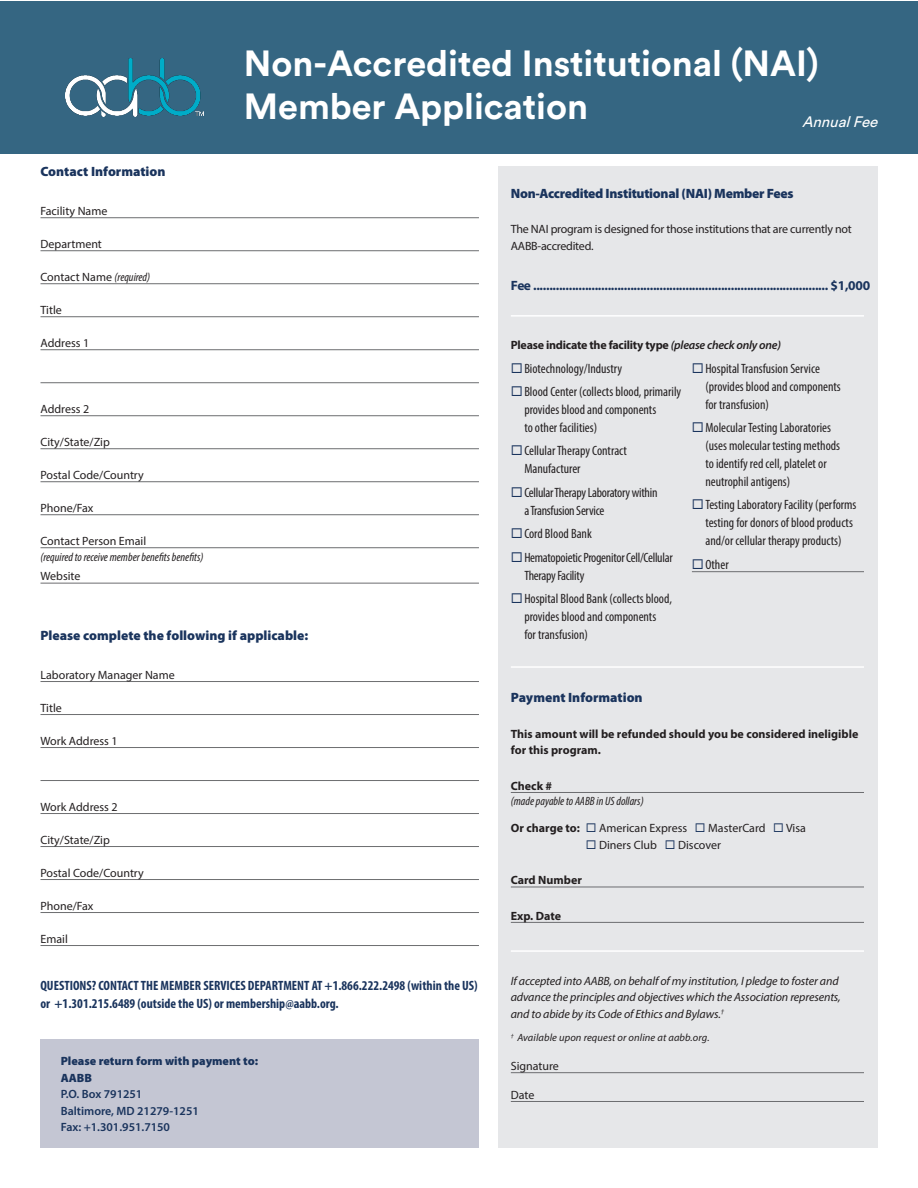
<style>
.page{position:relative;width:918px;height:1188px;background:#fff}
.page>*{position:absolute;margin:0;border:0;box-sizing:border-box;transform-origin:0 0}
.t1{font:700 36px/42.8px "Circular Std";color:#fff}
.t2{font:italic 15px "Circular Std Book";color:#fff}
.t3{font:condensed 13.5px/18px "Myriad Pro";color:#231f20}
.t4{font:700 condensed 13.5px/18px "Myriad Pro";color:#1a345d}
.t5{font:condensed 13.5px/18px "Myriad Pro";letter-spacing:-.02em;color:#231f20}
.t6{font:700 13.5px "Myriad Pro";letter-spacing:-.035em;color:#1a345d}
.t7{font:900 13.5px "Myriad Pro";color:#1a345d}
.t8{font:900 13.5px "Myriad Pro";letter-spacing:-.02em;color:#1a345d}
.t9{font:12px "Myriad Pro";color:#231f20}
.t10{font:italic 12px/16.5px "Myriad Pro";letter-spacing:-.01em;color:#231f20}
.t11{font:700 12px/16.5px "Myriad Pro";color:#231f20}
.t12{font:12px/16.5px "Myriad Pro";letter-spacing:-.02em;color:#231f20}
.t13{font:italic condensed 12px "Myriad Pro";color:#231f20}
.t14{font:600 12px/16.5px "Myriad Pro";color:#1a345d}
.t15{font:700 12px "Myriad Pro";letter-spacing:-.02em;color:#231f20}
.t16{font:900 12px/16.5px "Myriad Pro";color:#1a345d}
.t17{font:italic 10.5px "Myriad Pro";letter-spacing:.01em;color:#231f20}
.s1{font-style:italic;font-stretch:condensed}
.s2{font-weight:600;font-style:italic}
.s3{color:#1a345d}
.s4{font-weight:700}
</style>
<div class="page">
<div style="left:0;top:2px;width:918px;height:152px;background:#356682"></div>
<div style="left:40px;top:1039px;width:439px;height:109px;background:#c4c6d3"></div>
<div style="left:498px;top:166px;width:380px;height:982px;background:#e6e7e9"></div>
<hr style="left:40px;top:217px;width:439px;height:1px;background:#6c6d70">
<hr style="left:40px;top:250px;width:439px;height:1px;background:#6c6d70">
<hr style="left:40px;top:283px;width:439px;height:1px;background:#6c6d70">
<hr style="left:40px;top:316px;width:439px;height:1px;background:#6c6d70">
<hr style="left:40px;top:349px;width:439px;height:1px;background:#6c6d70">
<hr style="left:40px;top:382px;width:439px;height:1px;background:#6c6d70">
<hr style="left:40px;top:415px;width:439px;height:1px;background:#6c6d70">
<hr style="left:40px;top:448px;width:439px;height:1px;background:#6c6d70">
<hr style="left:40px;top:481px;width:439px;height:1px;background:#6c6d70">
<hr style="left:40px;top:514px;width:439px;height:1px;background:#6c6d70">
<hr style="left:40px;top:547px;width:439px;height:1px;background:#6c6d70">
<hr style="left:40px;top:583px;width:439px;height:1px;background:#6c6d70">
<hr style="left:40px;top:681px;width:439px;height:1px;background:#6c6d70">
<hr style="left:40px;top:714px;width:439px;height:1px;background:#6c6d70">
<hr style="left:40px;top:747px;width:439px;height:1px;background:#6c6d70">
<hr style="left:40px;top:780px;width:439px;height:1px;background:#6c6d70">
<hr style="left:40px;top:813px;width:439px;height:1px;background:#6c6d70">
<hr style="left:40px;top:846px;width:439px;height:1px;background:#6c6d70">
<hr style="left:40px;top:879px;width:439px;height:1px;background:#6c6d70">
<hr style="left:40px;top:912px;width:439px;height:1px;background:#6c6d70">
<hr style="left:40px;top:945px;width:439px;height:1px;background:#6c6d70">
<hr style="left:692px;top:571px;width:172px;height:1px;background:#6c6d70">
<hr style="left:511px;top:792px;width:353px;height:1px;background:#6c6d70">
<hr style="left:511px;top:887px;width:353px;height:1px;background:#6c6d70">
<hr style="left:511px;top:922px;width:353px;height:1px;background:#6c6d70">
<hr style="left:511px;top:1072px;width:353px;height:1px;background:#6c6d70">
<hr style="left:511px;top:1101px;width:353px;height:1px;background:#6c6d70">
<hr style="left:511px;top:315px;width:353px;height:2px;background:#fff">
<hr style="left:511px;top:666px;width:353px;height:2px;background:#fff">
<hr style="left:511px;top:950px;width:353px;height:2px;background:#fff">
<img style="left:66px;top:58px;width:137px;height:59px">
<h1 class="t1" style="left:244px;top:41px;width:576px">Non-Accredited Institutional (NAI)<br>Member Application</h1>
<p class="t2" style="left:802px;top:113px;width:81px">AnnualFee</p>
<p class="t7" style="left:40px;top:163px;width:127px">Contact Information</p>
<p class="t9" style="left:40px;top:203px;width:68px">Facility Name</p>
<p class="t9" style="left:40px;top:236px;width:63px">Department</p>
<p class="t9" style="left:40px;top:269px;width:111px">Contact Name <span class="s1">(required)</span></p>
<p class="t9" style="left:40px;top:302px;width:23px">Title</p>
<p class="t9" style="left:40px;top:335px;width:50px">Address 1</p>
<p class="t9" style="left:40px;top:401px;width:50px">Address 2</p>
<p class="t9" style="left:40px;top:434px;width:71px">City/State/Zip</p>
<p class="t9" style="left:40px;top:467px;width:105px">Postal Code/Country</p>
<p class="t9" style="left:40px;top:500px;width:55px">Phone/Fax</p>
<p class="t9" style="left:40px;top:533px;width:107px">Contact Person Email</p>
<p class="t13" style="left:40px;top:550px;width:164px">(required to receive member benefits benefits)</p>
<p class="t9" style="left:40px;top:569px;width:42px">Website</p>
<p class="t7" style="left:40px;top:627px;width:269px">Please complete the following if applicable:</p>
<p class="t9" style="left:40px;top:667px;width:136px">Laboratory Manager Name</p>
<p class="t9" style="left:40px;top:700px;width:23px">Title</p>
<p class="t9" style="left:40px;top:733px;width:79px">Work Address 1</p>
<p class="t9" style="left:40px;top:799px;width:79px">Work Address 2</p>
<p class="t9" style="left:40px;top:832px;width:71px">City/State/Zip</p>
<p class="t9" style="left:40px;top:865px;width:105px">Postal Code/Country</p>
<p class="t9" style="left:40px;top:898px;width:55px">Phone/Fax</p>
<p class="t9" style="left:40px;top:931px;width:29px">Email</p>
<p class="t4" style="left:40px;top:977px;width:439px">QUESTIONS? CONTACT THE MEMBER SERVICES DEPARTMENT AT +1.866.222.2498 (within the US) or +1.301.215.6489 (outside the US) or membership@aabb.org.</p>
<p class="t16" style="left:61px;top:1053px;width:199px">Please return form with payment to:<br>AABB</p>
<p class="t14" style="left:61px;top:1086px;width:140px">P.O. Box 791251<br>Baltimore, MD 21279-1251<br>Fax: +1.301.951.7150</p>
<p class="t8" style="left:511px;top:184px;width:284px">Non-Accredited Institutional (NAI) Member Fees</p>
<p class="t12" style="left:511px;top:221px;width:343px">The NAI program is designed for those institutions that are currently not<br>AABB-accredited.</p>
<p class="t6" style="left:511px;top:276px;width:361px">Fee ........................................................................................... $1,000</p>
<p class="t15" style="left:511px;top:337px;width:272px">Please indicate the facility type <span class="s2">(please check only one)</span></p>
<p class="t3" style="left:511px;top:359px;width:113px"><span class="s3">◻</span>Biotechnology/Industry</p>
<p class="t3" style="left:524px;top:382px;width:158px;text-indent:-14px"><span class="s3">◻</span>Blood Center (collects blood, primarily provides blood and components<br>to other facilities)</p>
<p class="t3" style="left:524px;top:442px;width:104px;text-indent:-14px"><span class="s3">◻</span>Cellular Therapy Contract<br>Manufacturer</p>
<p class="t5" style="left:524px;top:483px;width:135px;text-indent:-14px"><span class="s3">◻</span>Cellular Therapy Laboratory within a Transfusion Service</p>
<p class="t3" style="left:511px;top:525px;width:83px"><span class="s3">◻</span>Cord Blood Bank</p>
<p class="t5" style="left:524px;top:548px;width:150px;text-indent:-14px"><span class="s3">◻</span>Hematopoietic Progenitor Cell/Cellular<br>Therapy Facility</p>
<p class="t3" style="left:524px;top:589px;width:149px;text-indent:-14px"><span class="s3">◻</span>Hospital Blood Bank (collects blood, provides blood and components<br>for transfusion)</p>
<p class="t3" style="left:705px;top:359px;width:137px;text-indent:-14px"><span class="s3">◻</span>Hospital Transfusion Service (provides blood and components for transfusion)</p>
<p class="t3" style="left:705px;top:418px;width:136px;text-indent:-14px"><span class="s3">◻</span>Molecular Testing Laboratories (uses molecular testing methods to identify red cell, platelet or neutrophil antigens)</p>
<p class="t3" style="left:705px;top:496px;width:153px;text-indent:-14px"><span class="s3">◻</span>Testing Laboratory Facility (performs testing for donors of blood products and/or cellular therapy products)</p>
<p class="t3" style="left:692px;top:555px;width:38px"><span class="s3">◻</span>Other</p>
<p class="t7" style="left:511px;top:689px;width:133px">Payment Information</p>
<p class="t11" style="left:511px;top:725px;width:349px">This amount will be refunded should you be considered ineligible for this program.</p>
<p class="t11" style="left:511px;top:777px;width:43px">Check #</p>
<p class="t13" style="left:511px;top:794px;width:134px">(made payable to AABB in US dollars)</p>
<p class="t9" style="left:511px;top:821px;width:297px"><span class="s4">Or charge to:</span> <span class="s3">◻</span> American Express <span class="s3">◻</span> MasterCard <span class="s3">◻</span> Visa</p>
<p class="t9" style="left:586px;top:837px;width:137px"><span class="s3">◻</span> Diners Club <span class="s3">◻</span> Discover</p>
<p class="t11" style="left:511px;top:871px;width:73px">Card Number</p>
<p class="t11" style="left:511px;top:907px;width:52px">Exp. Date</p>
<p class="t10" style="left:511px;top:972px;width:331px">If accepted into AABB, on behalf of my institution, I pledge to foster and advance the principles and objectives which the Association represents, and to abide by its Code of Ethics and Bylaws.<sup>†</sup></p>
<p class="t17" style="left:511px;top:1031px;width:200px"><sup>†</sup> Available upon request or online at aabb.org.</p>
<p class="t9" style="left:511px;top:1058px;width:50px">Signature</p>
<p class="t9" style="left:511px;top:1087px;width:25px">Date</p>
</div>
